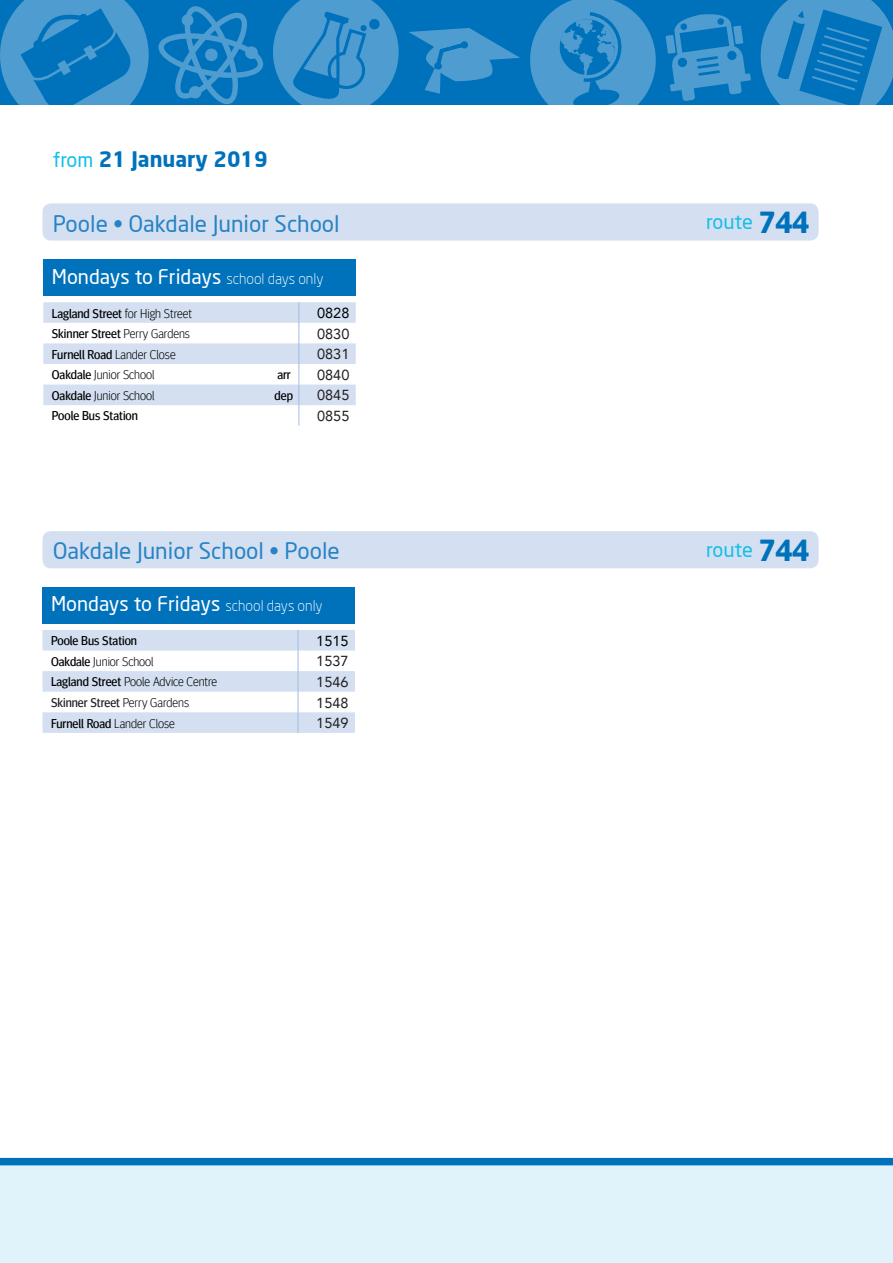
<style>
.page{position:relative;width:893px;height:1263px;background:#fff}
.page>*{position:absolute;margin:0;border:0;box-sizing:border-box;transform-origin:0 0}
.t1{font:22.5px "Neo Sans";color:#2783c5}
.t2{font:700 21px "Neo Sans";color:#0072bc}
.t3{font:19.95px "Neo Sans";color:#fff}
.t4{font:19.95px "Neo Sans";color:#15bfe9}
.t5{font:14.55px "Avenir LT";color:#231f20}
.t6{font:14.55px "Avenir LT";color:#000}
.t7{font:12.75px "Meta Headline";color:#000}
.t8{font:300 12.75px "Meta Headline";color:#000}
.t9{font:12.75px "Meta Headline";color:#231f20}
.s1{font-weight:400;font-size:19.95px;color:#15bfe9}
.s2{font-weight:300;font-size:14.55px}
.s3{font-weight:300}
.s4{font-weight:400}
.s5{font-weight:300;color:#000}
.s6{font-weight:700;font-size:28.5px;color:#0072bc}
</style>
<div class="page">
<div style="left:43px;top:203px;width:776px;height:38px;background:#d4e0f1;border-radius:9px"></div>
<div style="left:43px;top:531px;width:776px;height:37px;background:#d4e0f1;border-radius:9px"></div>
<div style="left:43px;top:259px;width:313px;height:36px;background:#0072bc"></div>
<svg style="left:43px;top:302px;width:313px;height:124px"></svg>
<div style="left:43px;top:587px;width:312px;height:36px;background:#0072bc"></div>
<svg style="left:43px;top:630px;width:312px;height:103px"></svg>
<hr style="left:297px;top:630px;width:2px;height:20px;background:#a2bde2">
<hr style="left:297px;top:650px;width:2px;height:21px;background:#a2bde2">
<hr style="left:297px;top:671px;width:2px;height:21px;background:#a2bde2">
<hr style="left:297px;top:692px;width:2px;height:20px;background:#a2bde2">
<hr style="left:297px;top:712px;width:2px;height:21px;background:#a2bde2">
<div style="left:0;top:1162px;width:893px;height:101px;background:#e0f3fa"></div>
<svg style="left:0;top:0;width:893px;height:105px;background:#2586c5"></svg>
<div style="left:0;top:1158px;width:893px;height:7px;background:#0072bc"></div>
<h2 class="t2" style="left:53px;top:146px;width:216px"><span class="s1">from</span> 21 January 2019</h2>
<h1 class="t1" style="left:53px;top:210px;width:288px">Poole • Oakdale Junior School</h1>
<h3 class="t3" style="left:52px;top:264px;width:273px">Mondays to Fridays <span class="s2">school days only</span></h3>
<p class="t7" style="left:52px;top:306px;width:142px">Lagland Street <span class="s3">for High Street</span></p>
<p class="t6" style="left:317px;top:304px;width:34px">0828</p>
<p class="t7" style="left:52px;top:326px;width:140px">Skinner Street <span class="s3">Perry Gardens</span></p>
<p class="t5" style="left:317px;top:325px;width:34px">0830</p>
<p class="t7" style="left:52px;top:347px;width:125px">Furnell Road <span class="s3">Lander Close</span></p>
<p class="t5" style="left:317px;top:346px;width:34px">0831</p>
<p class="t8" style="left:52px;top:367px;width:104px"><span class="s4">Oakdale</span> Junior School</p>
<p class="t7" style="left:277px;top:367px;width:15px">arr</p>
<p class="t5" style="left:317px;top:366px;width:34px">0840</p>
<p class="t8" style="left:52px;top:388px;width:104px"><span class="s4">Oakdale</span> Junior School</p>
<p class="t7" style="left:275px;top:388px;width:20px">dep</p>
<p class="t5" style="left:317px;top:387px;width:34px">0845</p>
<p class="t7" style="left:52px;top:409px;width:87px">Poole Bus Station</p>
<p class="t5" style="left:317px;top:407px;width:34px">0855</p>
<h1 class="t1" style="left:53px;top:537px;width:288px">Oakdale Junior School • Poole</h1>
<h3 class="t3" style="left:51px;top:592px;width:273px">Mondays to Fridays <span class="s2">school days only</span></h3>
<p class="t7" style="left:51px;top:633px;width:87px">Poole Bus Station</p>
<p class="t6" style="left:316px;top:632px;width:34px">1515</p>
<p class="t8" style="left:51px;top:654px;width:104px"><span class="s4">Oakdale</span> Junior School</p>
<p class="t5" style="left:316px;top:653px;width:34px">1537</p>
<p class="t8" style="left:51px;top:675px;width:168px"><span class="s4">Lagland Street</span> Poole Advice Centre</p>
<p class="t5" style="left:316px;top:673px;width:34px">1546</p>
<p class="t9" style="left:51px;top:695px;width:140px">Skinner Street <span class="s5">Perry Gardens</span></p>
<p class="t5" style="left:316px;top:694px;width:34px">1548</p>
<p class="t7" style="left:51px;top:716px;width:125px">Furnell Road <span class="s3">Lander Close</span></p>
<p class="t5" style="left:316px;top:714px;width:34px">1549</p>
<h3 class="t4" style="left:706px;top:210px;width:105px">route <span class="s6">744</span></h3>
<h3 class="t4" style="left:706px;top:537px;width:105px">route <span class="s6">744</span></h3>
</div>
